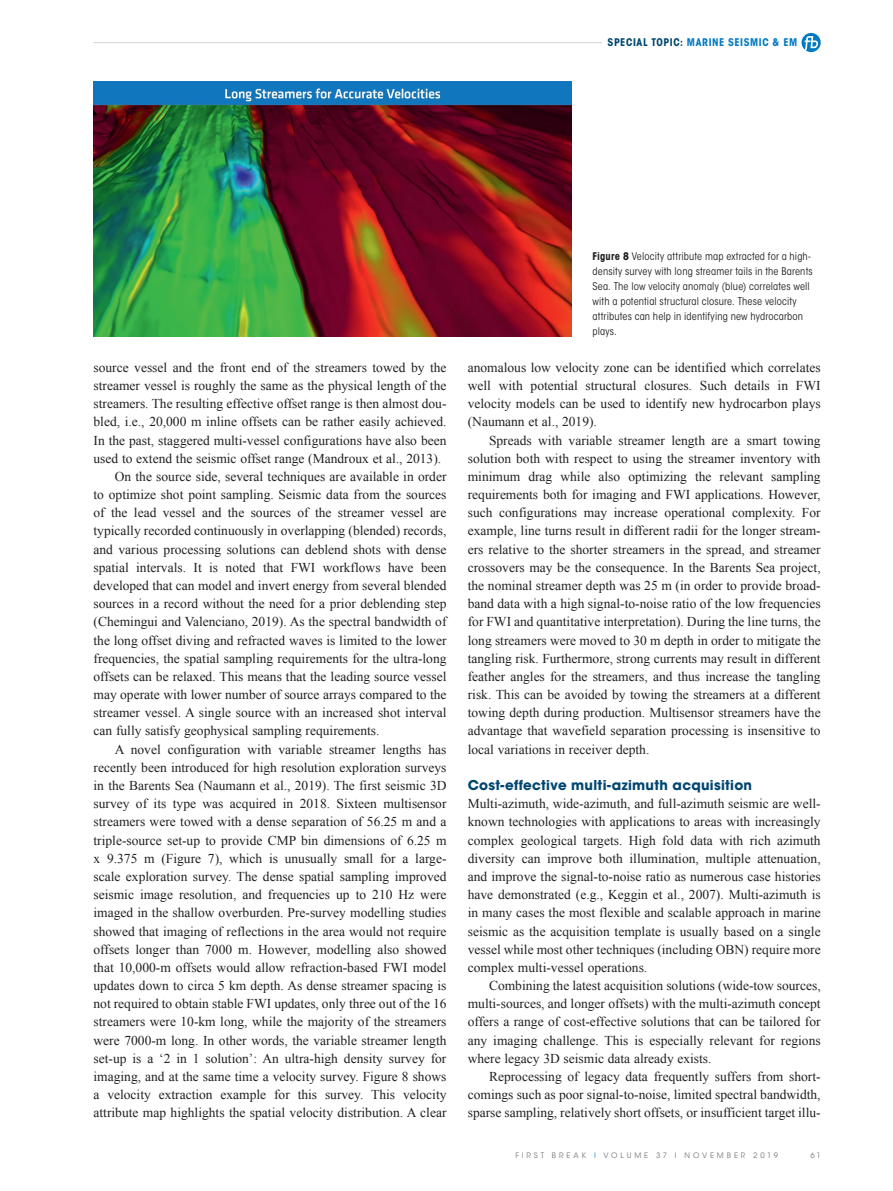
<style>
.page{position:relative;width:893px;height:1191px;background:#fff}
.page>*{position:absolute;margin:0;border:0;box-sizing:border-box;transform-origin:0 0}
._00-FB_BODY_indent{font:13.5px/18.1px "Times New Roman";color:#231f20;text-align:justify}
._00-FB_BODY{font:13.5px/18.1px "Times New Roman";color:#231f20;text-align:justify}
._02-HEADER_2{font:700 13.5px "ITC Avant Garde Std";letter-spacing:.02em;color:#004670}
._06-CAPTION_black{font:condensed 10.5px/15px "ITC Avant Garde Std";letter-spacing:.015em;color:#231f20}
.t1{font:700 condensed 10.5px "ITC Avant Garde Std";letter-spacing:.055em;color:#007ac2}
.t2{font:7.5px "ITC Avant Garde Std";letter-spacing:.385em;color:#787a7d}
.s1{color:#004670}
.s2{font-weight:700}
.s3{color:#1c8acb}
</style>
<div class="page">
<hr style="left:94px;top:42px;width:508px;height:1px;background:#d1d2d4">
<svg style="left:801px;top:33px;width:20px;height:19px"></svg>
<img style="left:94px;top:81px;width:477px;height:255px">
<p class="t1" style="left:608px;top:36px;width:191px"><span class="s1">SPECIAL TOPIC:</span> MARINE SEISMIC &amp; EM</p>
<p class="_00-FB_BODY_indent" style="left:94px;top:358px;width:354px">source vessel and the front end of the streamers towed by the streamer vessel is roughly the same as the physical length of the streamers. The resulting effective offset range is then almost dou&shy;bled, i.e., 20,000 m inline offsets can be rather easily achieved.<br>In the past, staggered multi-vessel configurations have also been used to extend the seismic offset range (Mandroux et al., 2013).</p>
<p class="_00-FB_BODY_indent" style="left:94px;top:467px;width:354px;text-indent:21px">On the source side, several techniques are available in order to optimize shot point sampling. Seismic data from the sources of the lead vessel and the sources of the streamer vessel are typically recorded continuously in overlapping (blended) records, and various processing solutions can deblend shots with dense spatial intervals. It is noted that FWI workflows have been developed that can model and invert energy from several blended sources in a record without the need for a prior deblending step (Chemingui and Valenciano, 2019). As the spectral bandwidth of the long offset diving and refracted waves is limited to the lower frequencies, the spatial sampling requirements for the ultra-long offsets can be relaxed. This means that the leading source vessel may operate with lower number of source arrays compared to the streamer vessel. A single source with an increased shot interval can fully satisfy geophysical sampling requirements.</p>
<p class="_00-FB_BODY_indent" style="left:94px;top:740px;width:354px;text-indent:21px">A novel configuration with variable streamer lengths has recently been introduced for high resolution exploration surveys in the Barents Sea (Naumann et al., 2019). The first seismic 3D survey of its type was acquired in 2018. Sixteen multisensor streamers were towed with a dense separation of 56.25 m and a triple-source set-up to provide CMP bin dimensions of 6.25 m x 9.375 m (Figure 7), which is unusually small for a large&shy;scale exploration survey. The dense spatial sampling improved seismic image resolution, and frequencies up to 210 Hz were imaged in the shallow overburden. Pre-survey modelling studies showed that imaging of reflections in the area would not require offsets longer than 7000 m. However, modelling also showed that 10,000-m offsets would allow refraction-based FWI model updates down to circa 5 km depth. As dense streamer spacing is not required to obtain stable FWI updates, only three out of the 16 streamers were 10-km long, while the majority of the streamers were 7000-m long. In other words, the variable streamer length set-up is a ‘2 in 1 solution’: An ultra-high density survey for imaging, and at the same time a velocity survey. Figure 8 shows a velocity extraction example for this survey. This velocity attribute map highlights the spatial velocity distribution. A clear</p>
<p class="_06-CAPTION_black" style="left:592px;top:249px;width:222px"><span class="s2">Figure 8</span> Velocity attribute map extracted for a high&shy;density survey with long streamer tails in the Barents Sea. The low velocity anomaly (blue) correlates well with a potential structural closure. These velocity attributes can help in identifying new hydrocarbon plays.</p>
<p class="_00-FB_BODY_indent" style="left:468px;top:358px;width:354px">anomalous low velocity zone can be identified which correlates well with potential structural closures. Such details in FWI velocity models can be used to identify new hydrocarbon plays (Naumann et al., 2019).</p>
<p class="_00-FB_BODY_indent" style="left:468px;top:431px;width:354px;text-indent:21px">Spreads with variable streamer length are a smart towing solution both with respect to using the streamer inventory with minimum drag while also optimizing the relevant sampling requirements both for imaging and FWI applications. However, such configurations may increase operational complexity. For example, line turns result in different radii for the longer stream&shy;ers relative to the shorter streamers in the spread, and streamer crossovers may be the consequence. In the Barents Sea project, the nominal streamer depth was 25 m (in order to provide broad&shy;band data with a high signal-to-noise ratio of the low frequencies for FWI and quantitative interpretation). During the line turns, the long streamers were moved to 30 m depth in order to mitigate the tangling risk. Furthermore, strong currents may result in different feather angles for the streamers, and thus increase the tangling risk. This can be avoided by towing the streamers at a different towing depth during production. Multisensor streamers have the advantage that wavefield separation processing is insensitive to local variations in receiver depth.</p>
<p class="_02-HEADER_2" style="left:468px;top:776px;width:286px">Cost-effective multi-azimuth acquisition</p>
<p class="_00-FB_BODY" style="left:468px;top:794px;width:354px">Multi-azimuth, wide-azimuth, and full-azimuth seismic are well&shy;known technologies with applications to areas with increasingly complex geological targets. High fold data with rich azimuth diversity can improve both illumination, multiple attenuation, and improve the signal-to-noise ratio as numerous case histories have demonstrated (e.g., Keggin et al., 2007). Multi-azimuth is in many cases the most flexible and scalable approach in marine seismic as the acquisition template is usually based on a single vessel while most other techniques (including OBN) require more complex multi-vessel operations.</p>
<p class="_00-FB_BODY_indent" style="left:468px;top:976px;width:354px;text-indent:21px">Combining the latest acquisition solutions (wide-tow sources, multi-sources, and longer offsets) with the multi-azimuth concept offers a range of cost-effective solutions that can be tailored for any imaging challenge. This is especially relevant for regions where legacy 3D seismic data already exists.</p>
<p class="_00-FB_BODY_indent" style="left:468px;top:1067px;width:354px;text-indent:21px">Reprocessing of legacy data frequently suffers from short&shy;comings such as poor signal-to-noise, limited spectral bandwidth, sparse sampling, relatively short offsets, or insufficient target illu-</p>
<p class="t2" style="left:515px;top:1151px;width:264px">FIRST BREAK <span class="s3">I</span> VOLUME 37 <span class="s3">I</span> NOVEMBER 2019</p>
<p class="t2" style="left:810px;top:1151px;width:12px">61</p>
</div>
